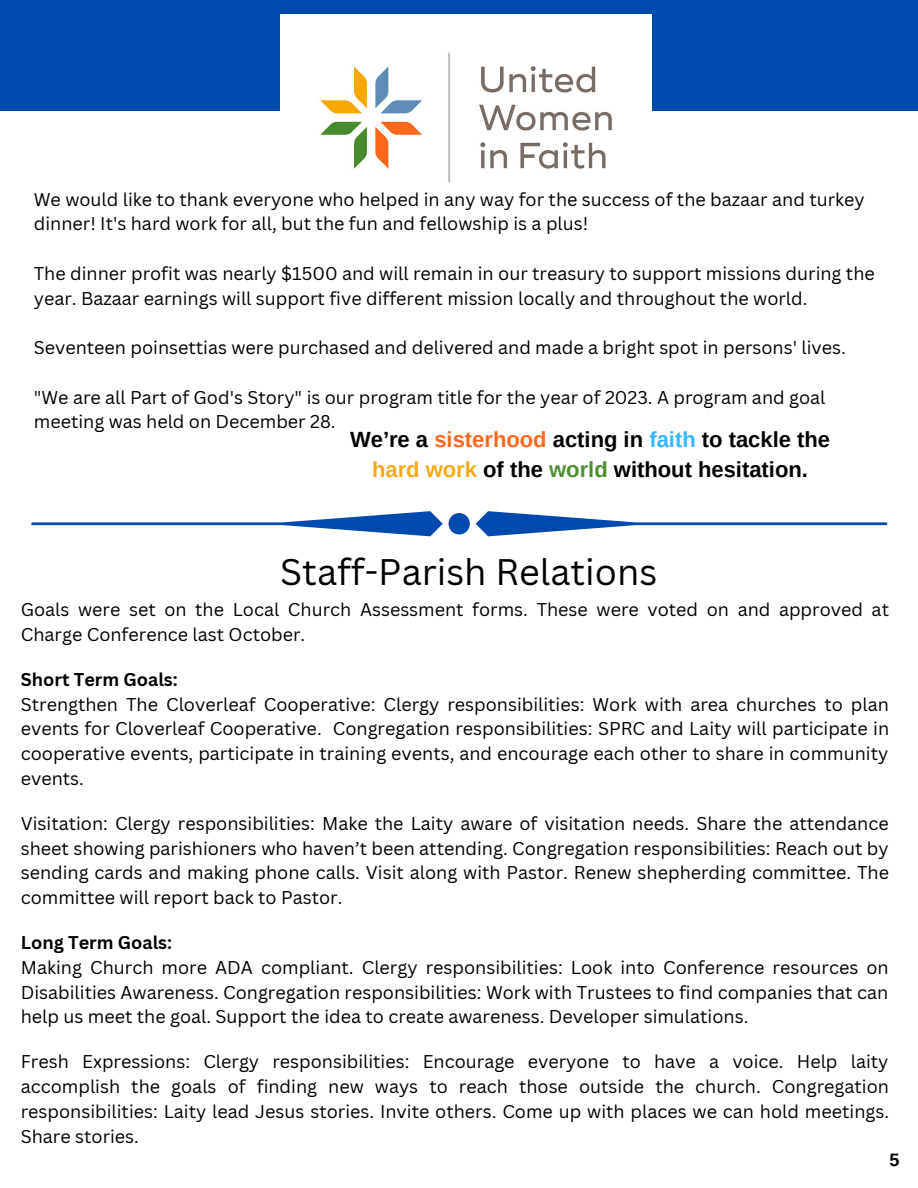
<style>
.page{position:relative;width:918px;height:1188px;background:#fff}
.page>*{position:absolute;margin:0;border:0;box-sizing:border-box;transform-origin:0 0}
.t1{font:36px "Canva Sans";color:#000}
.t2{font:700 22.05px/30.3px "Arimo";color:#000;text-align:center}
.t3{font:18px/24.8px "Canva Sans";color:#000}
.t4{font:700 18px "Canva Sans";color:#000}
.t5{font:700 18px "Arimo";color:#000}
.s1{color:#fd681f}
.s2{color:#38b6ff}
.s3{color:#f6aa19}
.s4{color:#4e8d31}
</style>
<div class="page">
<div style="left:0;top:0;width:918px;height:110px;background:#004aad"></div>
<img style="left:280px;top:14px;width:372px;height:169px">
<svg style="left:476px;top:511px;width:411px;height:25px"></svg>
<svg style="left:31px;top:511px;width:412px;height:25px"></svg>
<svg style="left:449px;top:513px;width:21px;height:21px"></svg>
<p class="t3" style="left:34px;top:186px;width:832px">We would like to thank everyone who helped in any way for the success of the bazaar and turkey dinner! It's hard work for all, but the fun and fellowship is a plus!</p>
<p class="t3" style="left:34px;top:260px;width:843px">The dinner profit was nearly $1500 and will remain in our treasury to support missions during the year. Bazaar earnings will support five different mission locally and throughout the world.</p>
<p class="t3" style="left:34px;top:335px;width:814px">Seventeen poinsettias were purchased and delivered and made a bright spot in persons' lives.</p>
<p class="t3" style="left:34px;top:384px;width:793px">"We are all Part of God's Story" is our program title for the year of 2023. A program and goal meeting was held on December 28.</p>
<p class="t2" style="left:350px;top:424px;width:482px">We’re a <span class="s1">sisterhood</span> acting in <span class="s2">faith</span> to tackle the <span class="s3">hard work</span> of the <span class="s4">world</span> without hesitation.</p>
<h1 class="t1" style="left:280px;top:547px;width:378px">Staff-Parish Relations</h1>
<p class="t3" style="left:21px;top:597px;width:870px">Goals were set on the Local Church Assessment forms. These were voted on and approved at<br>Charge Conference last October.</p>
<p class="t4" style="left:21px;top:667px;width:159px">Short Term Goals:</p>
<p class="t3" style="left:21px;top:691px;width:870px;text-align:justify">Strengthen The Cloverleaf Cooperative: Clergy responsibilities: Work with area churches to plan events for Cloverleaf Cooperative. Congregation responsibilities: SPRC and Laity will participate in cooperative events, participate in training events, and encourage each other to share in community events.</p>
<p class="t3" style="left:21px;top:811px;width:870px;text-align:justify">Visitation: Clergy responsibilities: Make the Laity aware of visitation needs. Share the attendance sheet showing parishioners who haven’t been attending. Congregation responsibilities: Reach out by sending cards and making phone calls. Visit along with Pastor. Renew shepherding committee. The committee will report back to Pastor.</p>
<p class="t4" style="left:21px;top:930px;width:153px">Long Term Goals:</p>
<p class="t3" style="left:21px;top:955px;width:869px;text-align:justify">Making Church more ADA compliant. Clergy responsibilities: Look into Conference resources on Disabilities Awareness. Congregation responsibilities: Work with Trustees to find companies that can help us meet the goal. Support the idea to create awareness. Developer simulations.</p>
<p class="t3" style="left:21px;top:1049px;width:870px;text-align:justify">Fresh Expressions: Clergy responsibilities: Encourage everyone to have a voice. Help laity accomplish the goals of finding new ways to reach those outside the church. Congregation responsibilities: Laity lead Jesus stories. Invite others. Come up with places we can hold meetings.<br>Share stories.</p>
<p class="t5" style="left:889px;top:1150px;width:12px">5</p>
</div>
